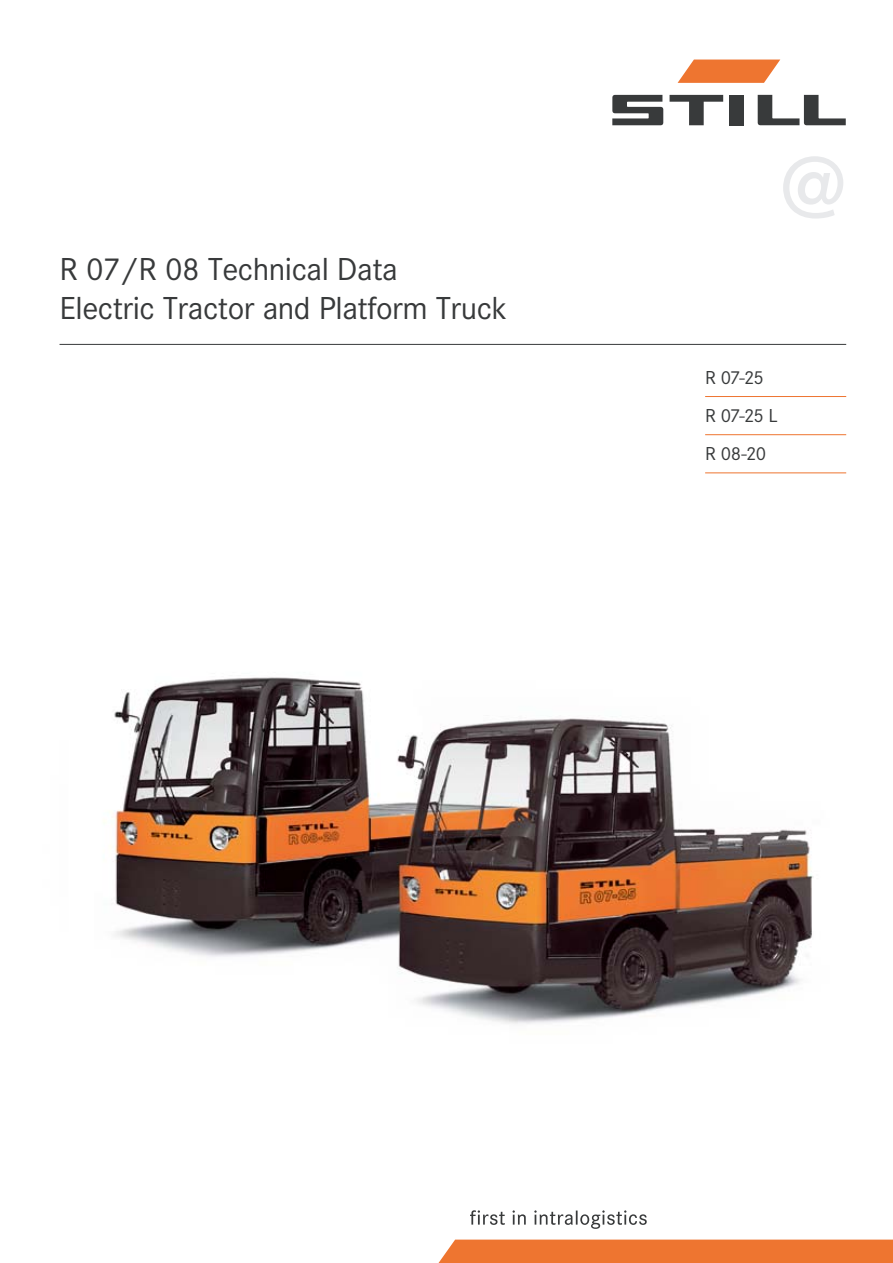
<style>
.page{position:relative;width:893px;height:1263px;background:#fff}
.page>*{position:absolute;margin:0;border:0;box-sizing:border-box;transform-origin:0 0}
.t1{font:600 90px "Corporate S";color:#e8e9eb}
.t2{font:33px/39px "Corporate S";letter-spacing:-.015em;color:#383a3b}
.t3{font:19.5px/38.2px "Corporate S";letter-spacing:-.05em;color:#383a3b}
</style>
<div class="page">
<img style="left:104px;top:396px;width:743px;height:628px">
<svg style="left:470px;top:1210px;width:177px;height:19px"></svg>
<div style="left:438px;top:1239px;width:455px;height:24px;background:#ee7530"></div>
<svg style="left:670px;top:95px;width:53px;height:30px"></svg>
<div style="left:730px;top:95px;width:14px;height:30px;background:#383a3b"></div>
<svg style="left:612px;top:95px;width:51px;height:30px"></svg>
<svg style="left:758px;top:95px;width:88px;height:30px"></svg>
<svg style="left:678px;top:60px;width:102px;height:23px;background:#f08a50"></svg>
<hr style="left:705px;top:396px;width:141px;height:1px;background:#ee7530">
<hr style="left:705px;top:434px;width:141px;height:1px;background:#ee7530">
<hr style="left:705px;top:472px;width:141px;height:1px;background:#ee7530">
<hr style="left:60px;top:344px;width:786px;height:1px;background:#383a3b">
<p class="t2" style="left:60px;top:247px;width:449px">R 07/R 08 Technical Data<br>Electric Tractor and Platform Truck</p>
<h1 class="t1" style="left:780px;top:121px;width:67px">@</h1>
<p class="t3" style="left:705px;top:357px;width:74px">R 07-25<br>R 07-25 L<br>R 08-20</p>
</div>
